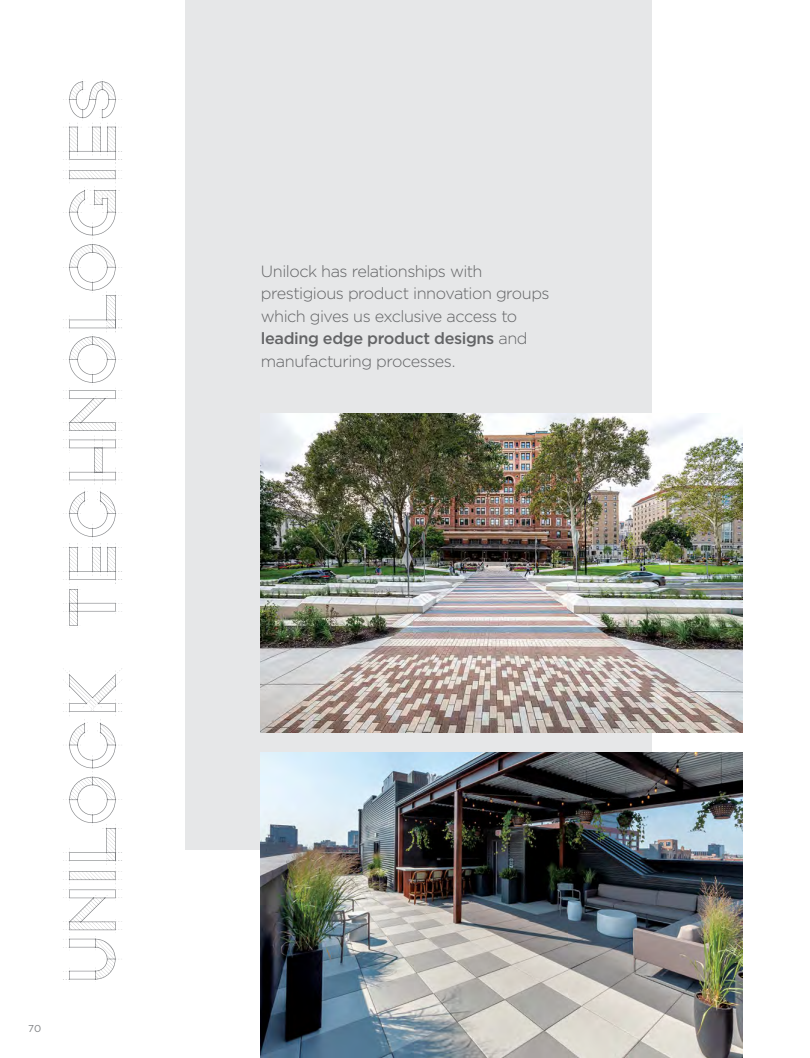
<style>
.page{position:relative;width:810px;height:1058px;background:#fff}
.page>*{position:absolute;margin:0;border:0;box-sizing:border-box;transform-origin:0 0}
.t1{font:75px "Rollandin Emilie";color:#808285}
.t2{font:300 16.25px/22.5px "Gotham";letter-spacing:-.03em;color:#636466}
.t3{font:10px "Gotham";color:#808285}
.s1{font-weight:500}
</style>
<div class="page">
<div style="left:185px;top:0;width:467px;height:849px;background:#e6e7e8"></div>
<img style="left:261px;top:414px;width:481px;height:318px">
<img style="left:261px;top:752px;width:481px;height:306px">
<p class="t3" style="left:28px;top:1022px;width:15px">70</p>
<h1 class="t1" style="left:63px;top:982px;width:906px;rotate:-90deg">unilock technologies</h1>
<p class="t2" style="left:261px;top:259px;width:290px">Unilock has relationships with prestigious product innovation groups which gives us exclusive access to <span class="s1">leading edge product designs</span> and manufacturing processes.</p>
</div>
